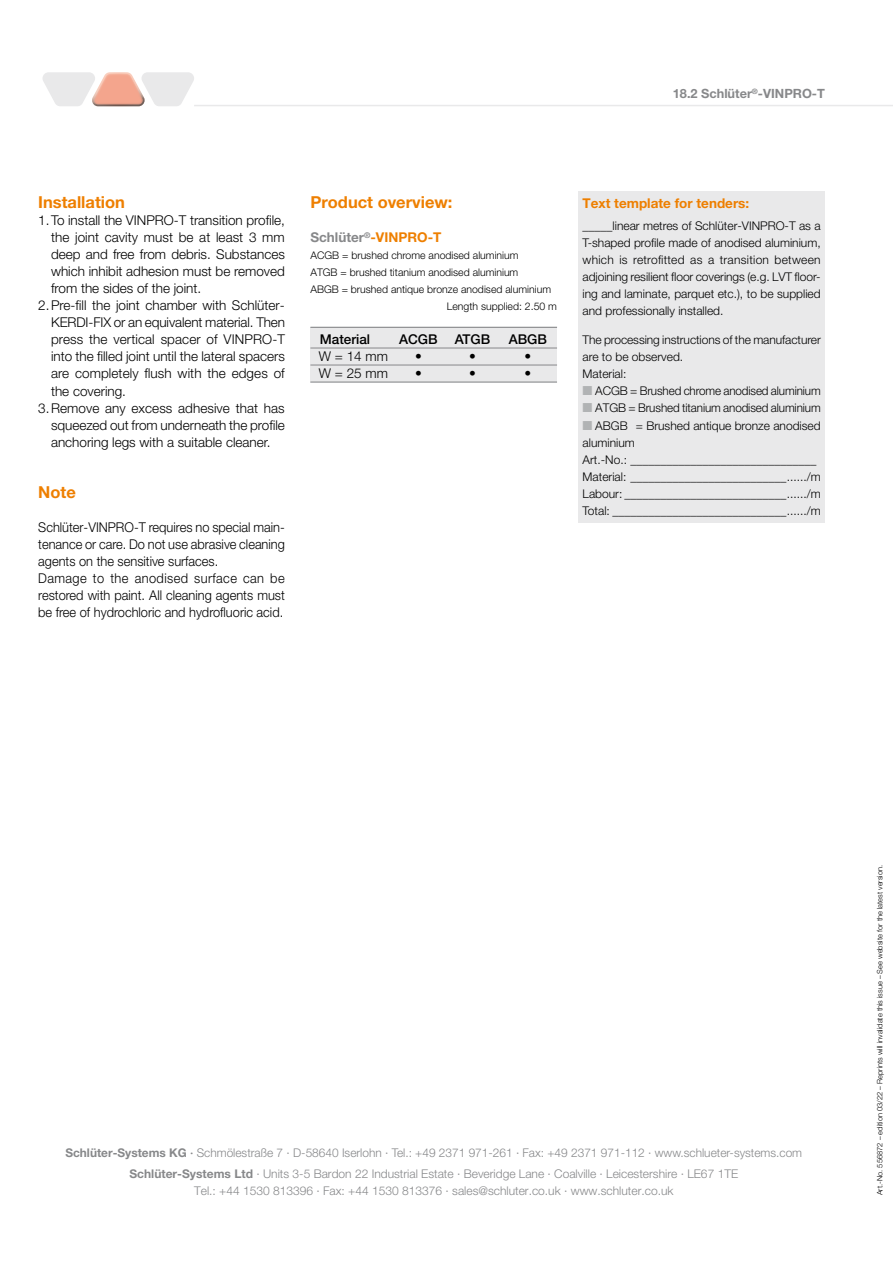
<style>
.page{position:relative;width:893px;height:1263px;background:#fff}
.page>*{position:absolute;margin:0;border:0;box-sizing:border-box;transform-origin:0 0}
.t1{font:700 16.5px "Helvetica Neue LT Pro";color:#ee7f00}
.t2{font:300 13.5px "Helvetica Neue LT Pro";color:#000}
.t3{font:300 13.5px/17px "Helvetica Neue LT Pro";color:#000;scale:.95 1}
.t4{font:700 13.5px "Helvetica Neue LT Pro";color:#ee7f00}
.t5{font:500 13.5px "Helvetica Neue LT Pro";color:#000}
.t6{font:700 12.75px "Helvetica Neue LT Pro";color:#87888a}
.t7{font:300 12px/17px "Helvetica Neue LT Pro";color:#000;text-align:justify}
.t8{font:300 12px/21.3px "Helvetica Neue LT Pro";color:#87888a;text-align:center}
.t9{font:300 10.5px "Helvetica Neue LT Pro";color:#000}
.t10{font:300 7.5px "Helvetica Neue LT Pro";color:#000}
.s1{color:#87888a}
.s2{font-weight:700}
.s3{font-weight:500}
</style>
<div class="page">
<hr style="left:194px;top:105px;width:699px;height:1px;background:#e9e9ea">
<svg style="left:43px;top:72px;width:151px;height:34px"></svg>
<div style="left:310px;top:328px;width:247px;height:55px;background:#e9e9ea"></div>
<hr style="left:310px;top:327px;width:247px;height:1px;background:#87888a">
<hr style="left:310px;top:348px;width:247px;height:1px;background:#87888a">
<hr style="left:310px;top:365px;width:247px;height:1px;background:#87888a">
<hr style="left:310px;top:382px;width:247px;height:1px;background:#87888a">
<div style="left:578px;top:191px;width:247px;height:332px;background:#e9e9ea"></div>
<p class="t6" style="left:673px;top:86px;width:154px">18.2 Schlüter<sup>®</sup>-VINPRO-T</p>
<h1 class="t1" style="left:38px;top:192px;width:88px">Installation</h1>
<p class="t2" style="left:38px;top:212px;width:248px">1.To install the VINPRO-T transition profile,</p>
<p class="t2" style="left:51px;top:229px;width:235px">the joint cavity must be at least 3 mm</p>
<p class="t2" style="left:51px;top:246px;width:235px">deep and free from debris. Substances</p>
<p class="t2" style="left:51px;top:263px;width:235px">which inhibit adhesion must be removed</p>
<p class="t2" style="left:51px;top:280px;width:152px">from the sides of the joint.</p>
<p class="t2" style="left:38px;top:297px;width:248px">2.Pre-fill the joint chamber with Schlüter-</p>
<p class="t2" style="left:51px;top:314px;width:236px">KERDI-FIX or an equivalent material. Then</p>
<p class="t2" style="left:51px;top:331px;width:235px">press the vertical spacer of VINPRO-T</p>
<p class="t2" style="left:51px;top:348px;width:235px">into the filled joint until the lateral spacers</p>
<p class="t2" style="left:51px;top:365px;width:235px">are completely flush with the edges of</p>
<p class="t2" style="left:51px;top:382px;width:77px">the covering.</p>
<p class="t2" style="left:38px;top:399px;width:248px">3.Remove any excess adhesive that has</p>
<p class="t2" style="left:51px;top:416px;width:235px">squeezed out from underneath the profile</p>
<p class="t2" style="left:51px;top:433px;width:221px">anchoring legs with a suitable cleaner.</p>
<h1 class="t1" style="left:38px;top:481px;width:39px">Note</h1>
<p class="t3" style="left:38px;top:518px;width:261px">Schlüter-VINPRO-T requires no special main&shy;tenance or care. Do not use abrasive cleaning agents on the sensitive surfaces.<br>Damage to the anodised surface can be restored with paint. All cleaning agents must be free of hydrochloric and hydrofluoric acid.</p>
<h1 class="t1" style="left:310px;top:192px;width:144px">Product overview:</h1>
<p class="t4" style="left:583px;top:195px;width:168px">Text template for tenders:</p>
<p class="t7" style="left:583px;top:217px;width:240px">_____linear metres of Schlüter-VINPRO-T as a T-shaped profile made of anodised aluminium, which is retrofitted as a transition between adjoining resilient floor coverings (e.g. LVT floor&shy;ing and laminate, parquet etc.), to be supplied and professionally installed.</p>
<p class="t7" style="left:583px;top:331px;width:240px;text-align:left">The processing instructions of the manufacturer are to be observed.<br>Material:</p>
<p class="t7" style="left:595px;top:382px;width:227px">ACGB = Brushed chrome anodised aluminium</p>
<p class="t7" style="left:595px;top:399px;width:227px">ATGB = Brushed titanium anodised aluminium</p>
<p class="t7" style="left:595px;top:416px;width:227px">ABGB = Brushed antique bronze anodised</p>
<p class="t7" style="left:583px;top:433px;width:54px">aluminium</p>
<p class="t7" style="left:583px;top:450px;width:236px">Art.-No.: _______________________________</p>
<p class="t7" style="left:583px;top:467px;width:240px">Material: __________________________....../m</p>
<p class="t7" style="left:583px;top:484px;width:240px">Labour: ___________________________....../m</p>
<p class="t7" style="left:583px;top:501px;width:240px">Total: _____________________________....../m</p>
<p class="t4" style="left:310px;top:229px;width:133px"><span class="s1">Schlüter</span><sup>®</sup>-VINPRO-T</p>
<p class="t9" style="left:310px;top:249px;width:210px">ACGB = brushed chrome anodised aluminium</p>
<p class="t9" style="left:310px;top:266px;width:209px">ATGB = brushed titanium anodised aluminium</p>
<p class="t9" style="left:310px;top:283px;width:242px">ABGB = brushed antique bronze anodised aluminium</p>
<p class="t9" style="left:447px;top:300px;width:112px">Length supplied: 2.50 m</p>
<p class="t5" style="left:320px;top:332px;width:52px">Material</p>
<p class="t5" style="left:399px;top:332px;width:40px">ACGB</p>
<p class="t5" style="left:455px;top:332px;width:37px">ATGB</p>
<p class="t5" style="left:509px;top:332px;width:40px">ABGB</p>
<p class="t2" style="left:319px;top:348px;width:71px">W = 14 mm</p>
<p class="t2" style="left:415px;top:348px;width:8px">•</p>
<p class="t2" style="left:469px;top:348px;width:8px">•</p>
<p class="t2" style="left:525px;top:348px;width:8px">•</p>
<p class="t2" style="left:319px;top:365px;width:71px">W = 25 mm</p>
<p class="t2" style="left:415px;top:365px;width:8px">•</p>
<p class="t2" style="left:469px;top:365px;width:8px">•</p>
<p class="t2" style="left:525px;top:365px;width:8px">•</p>
<p class="t8" style="left:65px;top:1141px;width:738px"><span class="s2">Schlüter-Systems KG</span> <span class="s3">·</span> Schmölestraße 7 · D-58640 Iserlohn · Tel.: +49 2371 971-261 · Fax: +49 2371 971-112 · www.schlueter-systems.com<br><span class="s2">Schlüter-Systems Ltd</span> · Units 3-5 Bardon 22 Industrial Estate · Beveridge Lane · Coalville · Leicestershire · LE67 1TE</p>
<p class="t8" style="left:194px;top:1180px;width:481px">Tel.: +44 1530 813396 · Fax: +44 1530 813376 · sales@schluter.co.uk · www.schluter.co.uk</p>
<p class="t10" style="left:875px;top:1195px;width:332px;rotate:-90deg">Art.-No. 556872 – edition 03/22 – Reprints will invalidate this issue – See website for the latest version.</p>
</div>
